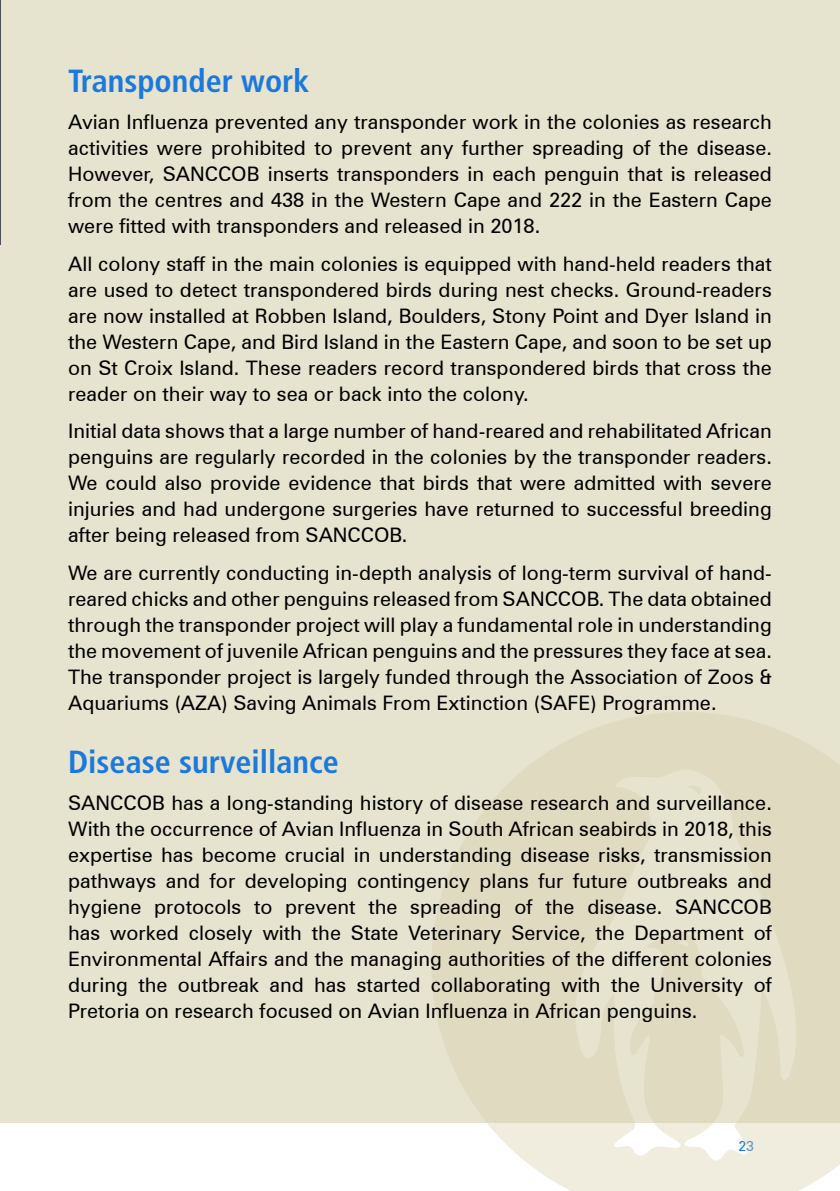
<style>
.page{position:relative;width:840px;height:1191px;background:#fff}
.page>*{position:absolute;margin:0;border:0;box-sizing:border-box;transform-origin:0 0}
.t1{font:700 condensed 32px "Frutiger LT Std";color:#1b79dd}
.t2{font:20px/26px "Zurich BT";color:#000;text-align:justify}
.t3{font:14px "Zurich BT";color:#1b79dd}
</style>
<div class="page">
<div style="left:0;top:0;width:839px;height:1123px;background:#e6e3cf"></div>
<svg style="left:432px;top:712px;width:407px;height:479px;fill:#e0dbc0"></svg>
<hr style="left:0;top:0;width:1px;height:244px;background:#4a5353">
<h1 class="t1" style="left:68px;top:62px;width:243px">Transponder work</h1>
<p class="t2" style="left:68px;top:109px;width:705px">Avian Influenza prevented any transponder work in the colonies as research activities were prohibited to prevent any further spreading of the disease.<br>However, SANCCOB inserts transponders in each penguin that is released from the centres and 438 in the Western Cape and 222 in the Eastern Cape were fitted with transponders and released in 2018.</p>
<p class="t2" style="left:68px;top:250px;width:705px">All colony staff in the main colonies is equipped with hand-held readers that are used to detect transpondered birds during nest checks. Ground-readers are now installed at Robben Island, Boulders, Stony Point and Dyer Island in the Western Cape, and Bird Island in the Eastern Cape, and soon to be set up on St Croix Island. These readers record transpondered birds that cross the reader on their way to sea or back into the colony.</p>
<p class="t2" style="left:68px;top:418px;width:705px">Initial data shows that a large number of hand-reared and rehabilitated African penguins are regularly recorded in the colonies by the transponder readers.<br>We could also provide evidence that birds that were admitted with severe injuries and had undergone surgeries have returned to successful breeding after being released from SANCCOB.</p>
<p class="t2" style="left:68px;top:559px;width:705px">We are currently conducting in-depth analysis of long-term survival of hand&shy;reared chicks and other penguins released from SANCCOB. The data obtained through the transponder project will play a fundamental role in understanding the movement of juvenile African penguins and the pressures they face at sea.<br>The transponder project is largely funded through the Association of Zoos &amp; Aquariums (AZA) Saving Animals From Extinction (SAFE) Programme.</p>
<h1 class="t1" style="left:68px;top:743px;width:272px">Disease surveillance</h1>
<p class="t2" style="left:68px;top:790px;width:705px">SANCCOB has a long-standing history of disease research and surveillance.<br>With the occurrence of Avian Influenza in South African seabirds in 2018, this expertise has become crucial in understanding disease risks, transmission pathways and for developing contingency plans fur future outbreaks and hygiene protocols to prevent the spreading of the disease. SANCCOB has worked closely with the State Veterinary Service, the Department of Environmental Affairs and the managing authorities of the different colonies during the outbreak and has started collaborating with the University of Pretoria on research focused on Avian Influenza in African penguins.</p>
<p class="t3" style="left:738px;top:1137px;width:17px">23</p>
</div>
